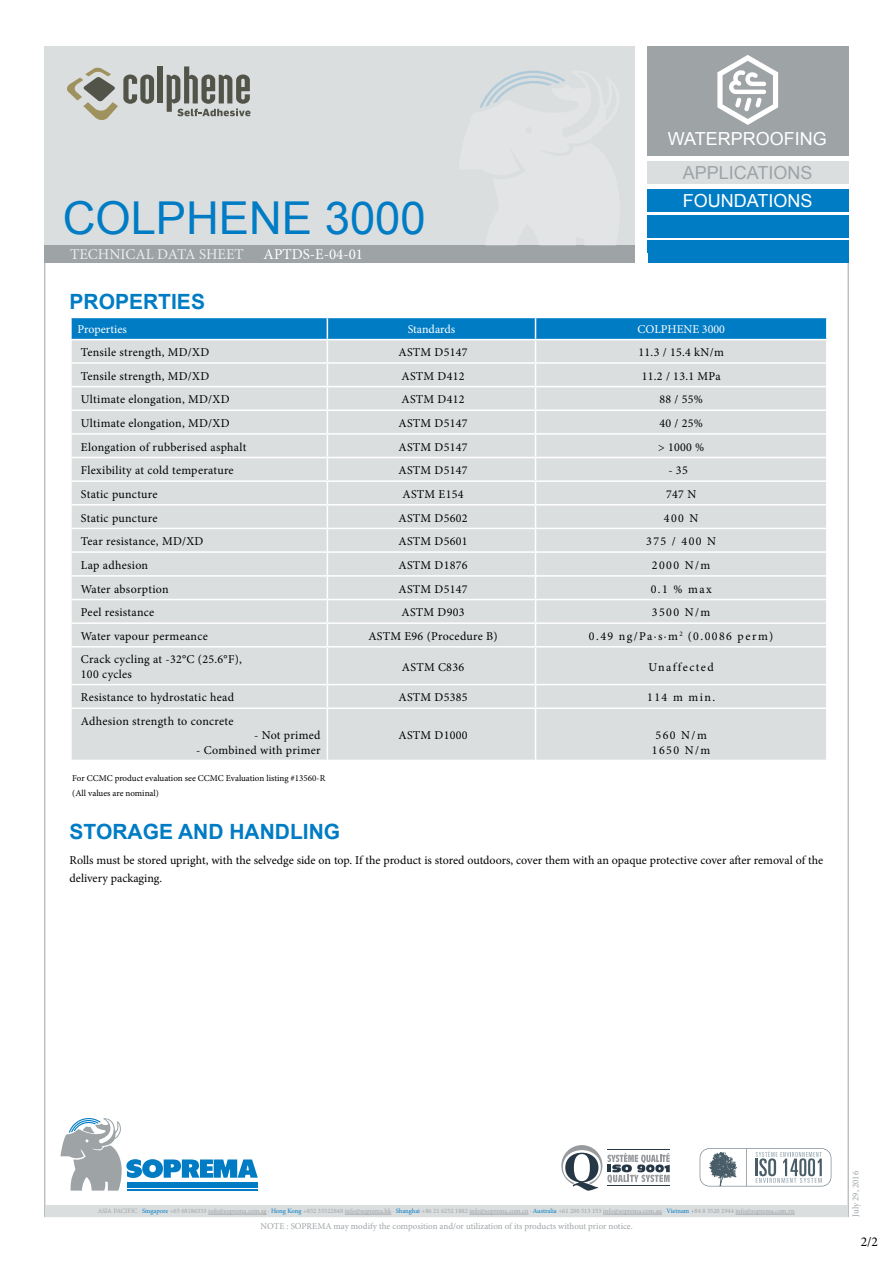
<style>
.page{position:relative;width:893px;height:1263px;background:#fff}
.page>*{position:absolute;margin:0;border:0;box-sizing:border-box;transform-origin:0 0}
.t1{font:45.3px "Arial";color:#007cc5}
.t2{font:700 21px "Arial";color:#007cc5}
.t3{font:18px "Arial";color:#fff}
.t4{font:18px "Arial";color:#9ea3a6}
.t5{font:15px "Minion Pro";color:#fff}
.t6{font:13.5px "Minion Pro";color:#000}
.t7{font:12px/14.4px "Minion Pro";letter-spacing:.02em;color:#000}
.t8{font:12px/18px "Minion Pro";letter-spacing:-.005em;color:#000}
.t9{font:12px "Minion Pro";color:#fff}
.t10{font:12px "Minion Pro";letter-spacing:.12em;color:#000}
.t11{font:12px "Minion Pro";letter-spacing:.115em;color:#000}
.t12{font:9px "Minion Pro";color:#9ea3a6}
.t13{font:9px/14.2px "Minion Pro";color:#000}
.t14{font:6.6px "Minion Pro";color:#9ea3a6}
.s1{color:#007cc5}
</style>
<div class="page">
<div style="left:45px;top:46px;width:590px;height:208px;background:#dbdedf"></div>
<div style="left:45px;top:245px;width:590px;height:18px;background:#9ea3a6"></div>
<div style="left:647px;top:46px;width:201px;height:110px;background:#9ea3a6"></div>
<div style="left:647px;top:162px;width:201px;height:22px;background:#dbdedf"></div>
<div style="left:647px;top:190px;width:201px;height:22px;background:#007cc5"></div>
<div style="left:647px;top:215px;width:201px;height:22px;background:#007cc5"></div>
<div style="left:647px;top:240px;width:201px;height:23px;background:#007cc5"></div>
<svg style="left:717px;top:55px;width:61px;height:70px"></svg>
<svg style="left:60px;top:1118px;width:198px;height:73px"></svg>
<svg style="left:700px;top:1148px;width:131px;height:38px"></svg>
<svg style="left:561px;top:1145px;width:109px;height:46px"></svg>
<hr style="left:607px;top:1149px;width:63px;height:1px;background:#263746">
<hr style="left:607px;top:1186px;width:63px;height:1px;background:#263746">
<svg style="left:479px;top:70px;width:86px;height:38px"></svg>
<div style="left:45px;top:1205px;width:803px;height:11px;background:#dbdedf"></div>
<hr style="left:208px;top:1214px;width:59px;height:1px;background:#9ea3a6">
<hr style="left:345px;top:1214px;width:46px;height:1px;background:#9ea3a6">
<hr style="left:469px;top:1214px;width:59px;height:1px;background:#9ea3a6">
<hr style="left:603px;top:1214px;width:59px;height:1px;background:#9ea3a6">
<hr style="left:735px;top:1214px;width:60px;height:1px;background:#9ea3a6">
<div style="left:158px;top:66px;width:5px;height:37px;background:#525349"></div>
<svg style="left:67px;top:67px;width:87px;height:53px"></svg>
<svg style="left:167px;top:66px;width:83px;height:50px"></svg>
<div style="left:72px;top:647px;width:754px;height:113px;background:#dbdedf"></div>
<svg style="left:71px;top:317px;width:756px;height:329px;background:#cfdadf"></svg>
<hr style="left:826px;top:624px;width:2px;height:22px;background:#fff">
<hr style="left:327px;top:647px;width:1px;height:37px;background:#fff">
<hr style="left:535px;top:647px;width:1px;height:37px;background:#fff">
<hr style="left:70px;top:684px;width:257px;height:1px;background:#fff">
<hr style="left:327px;top:684px;width:208px;height:1px;background:#fff">
<svg style="left:327px;top:685px;width:1px;height:22px"></svg>
<hr style="left:535px;top:684px;width:293px;height:1px;background:#fff">
<svg style="left:535px;top:685px;width:1px;height:22px"></svg>
<hr style="left:70px;top:707px;width:257px;height:2px;background:#fff">
<hr style="left:327px;top:707px;width:208px;height:2px;background:#fff">
<hr style="left:327px;top:709px;width:1px;height:51px;background:#fff">
<hr style="left:535px;top:707px;width:293px;height:2px;background:#fff">
<hr style="left:535px;top:709px;width:1px;height:51px;background:#fff">
<h3 class="t3" style="left:668px;top:127px;width:161px">WATERPROOFING</h3>
<h1 class="t1" style="left:63px;top:188px;width:364px">COLPHENE 3000</h1>
<p class="t5" style="left:70px;top:244px;width:175px">TECHNICAL DATA SHEET</p>
<h2 class="t2" style="left:70px;top:288px;width:137px">PROPERTIES</h2>
<p class="t5" style="left:264px;top:244px;width:101px">APTDS-E-04-01</p>
<h3 class="t4" style="left:683px;top:161px;width:131px">APPLICATIONS</h3>
<h3 class="t3" style="left:683px;top:189px;width:131px">FOUNDATIONS</h3>
<p class="t9" style="left:78px;top:322px;width:51px">Properties</p>
<p class="t9" style="left:408px;top:322px;width:49px">Standards</p>
<p class="t9" style="left:637px;top:322px;width:89px">COLPHENE 3000</p>
<p class="t7" style="left:81px;top:345px;width:130px">Tensile strength, MD/XD</p>
<p class="t7" style="left:398px;top:345px;width:71px">ASTM D5147</p>
<p class="t7" style="left:638px;top:345px;width:87px">11.3 / 15.4 kN/m</p>
<p class="t7" style="left:81px;top:369px;width:130px">Tensile strength, MD/XD</p>
<p class="t7" style="left:402px;top:369px;width:65px">ASTM D412</p>
<p class="t7" style="left:642px;top:369px;width:80px">11.2 / 13.1 MPa</p>
<p class="t7" style="left:81px;top:392px;width:150px">Ultimate elongation, MD/XD</p>
<p class="t7" style="left:401px;top:392px;width:65px">ASTM D412</p>
<p class="t7" style="left:659px;top:392px;width:45px">88 / 55%</p>
<p class="t7" style="left:81px;top:416px;width:150px">Ultimate elongation, MD/XD</p>
<p class="t7" style="left:398px;top:416px;width:71px">ASTM D5147</p>
<p class="t7" style="left:659px;top:416px;width:45px">40 / 25%</p>
<p class="t7" style="left:81px;top:440px;width:167px">Elongation of rubberised asphalt</p>
<p class="t7" style="left:398px;top:440px;width:71px">ASTM D5147</p>
<p class="t7" style="left:658px;top:440px;width:48px">&gt; 1000 %</p>
<p class="t7" style="left:81px;top:463px;width:154px">Flexibility at cold temperature</p>
<p class="t7" style="left:398px;top:463px;width:71px">ASTM D5147</p>
<p class="t7" style="left:668px;top:463px;width:27px">- 35℃</p>
<p class="t7" style="left:81px;top:487px;width:78px">Static puncture</p>
<p class="t7" style="left:403px;top:487px;width:63px">ASTM E154</p>
<p class="t7" style="left:666px;top:487px;width:32px">747 N</p>
<p class="t7" style="left:81px;top:511px;width:78px">Static puncture</p>
<p class="t7" style="left:398px;top:511px;width:71px">ASTM D5602</p>
<p class="t7" style="left:664px;top:511px;width:36px">400 N</p>
<p class="t7" style="left:81px;top:534px;width:124px">Tear resistance, MD/XD</p>
<p class="t7" style="left:398px;top:534px;width:71px">ASTM D5601</p>
<p class="t7" style="left:646px;top:534px;width:72px">375 / 400 N</p>
<p class="t7" style="left:81px;top:558px;width:69px">Lap adhesion</p>
<p class="t7" style="left:398px;top:558px;width:71px">ASTM D1876</p>
<p class="t7" style="left:652px;top:558px;width:60px">2000 N/m</p>
<p class="t7" style="left:81px;top:582px;width:89px">Water absorption</p>
<p class="t7" style="left:398px;top:582px;width:71px">ASTM D5147</p>
<p class="t7" style="left:651px;top:582px;width:63px">0.1 % max</p>
<p class="t7" style="left:81px;top:605px;width:75px">Peel resistance</p>
<p class="t7" style="left:401px;top:605px;width:65px">ASTM D903</p>
<p class="t7" style="left:652px;top:605px;width:60px">3500 N/m</p>
<p class="t7" style="left:81px;top:629px;width:129px">Water vapour permeance</p>
<p class="t7" style="left:368px;top:629px;width:131px">ASTM E96 (Procedure B)</p>
<p class="t10" style="left:589px;top:628px;width:186px">0.49 ng/Pa·s·m<sup>2</sup> (0.0086 perm)</p>
<p class="t7" style="left:81px;top:652px;width:162px">Crack cycling at -32°C (25.6°F),<br>100 cycles</p>
<p class="t7" style="left:402px;top:660px;width:64px">ASTM C836</p>
<p class="t11" style="left:648px;top:659px;width:67px">Unaffected</p>
<p class="t7" style="left:81px;top:690px;width:155px">Resistance to hydrostatic head</p>
<p class="t7" style="left:398px;top:690px;width:71px">ASTM D5385</p>
<p class="t7" style="left:647px;top:690px;width:69px">114 m min.</p>
<p class="t7" style="left:81px;top:714px;width:154px">Adhesion strength to concrete</p>
<p class="t7" style="left:254px;top:728px;width:68px">- Not primed</p>
<p class="t7" style="left:196px;top:743px;width:126px">- Combined with primer</p>
<p class="t7" style="left:398px;top:728px;width:71px">ASTM D1000</p>
<p class="t7" style="left:652px;top:728px;width:60px">560 N/m<br>1650 N/m</p>
<p class="t13" style="left:72px;top:771px;width:255px">For CCMC product evaluation see CCMC Evaluation listing #13560-R (All values are nominal)</p>
<h2 class="t2" style="left:70px;top:817px;width:272px">STORAGE AND HANDLING</h2>
<p class="t8" style="left:70px;top:851px;width:755px">Rolls must be stored upright, with the selvedge side on top. If the product is stored outdoors, cover them with an opaque protective cover after removal of the delivery packaging.</p>
<p class="t14" style="left:98px;top:1207px;width:699px">ASIA PACIFIC · <span class="s1">Singapore</span> +65 68186353 info@soprema.com.sg · <span class="s1">Hong Kong</span> +852 35522848 info@soprema.hk · <span class="s1">Shanghai</span> +86 21 6252 1882 info@soprema.com.cn · <span class="s1">Australia</span> +61 280 513 153 info@soprema.com.au · <span class="s1">Vietnam</span> +84 8 3520 2944 info@soprema.com.vn</p>
<p class="t12" style="left:261px;top:1220px;width:374px">NOTE : SOPREMA may modify the composition and/or utilization of its products without prior notice.</p>
<p class="t12" style="left:850px;top:1217px;width:47px;rotate:-90deg">July 29, 2016</p>
<p class="t6" style="left:861px;top:1232px;width:19px">2/2</p>
</div>
